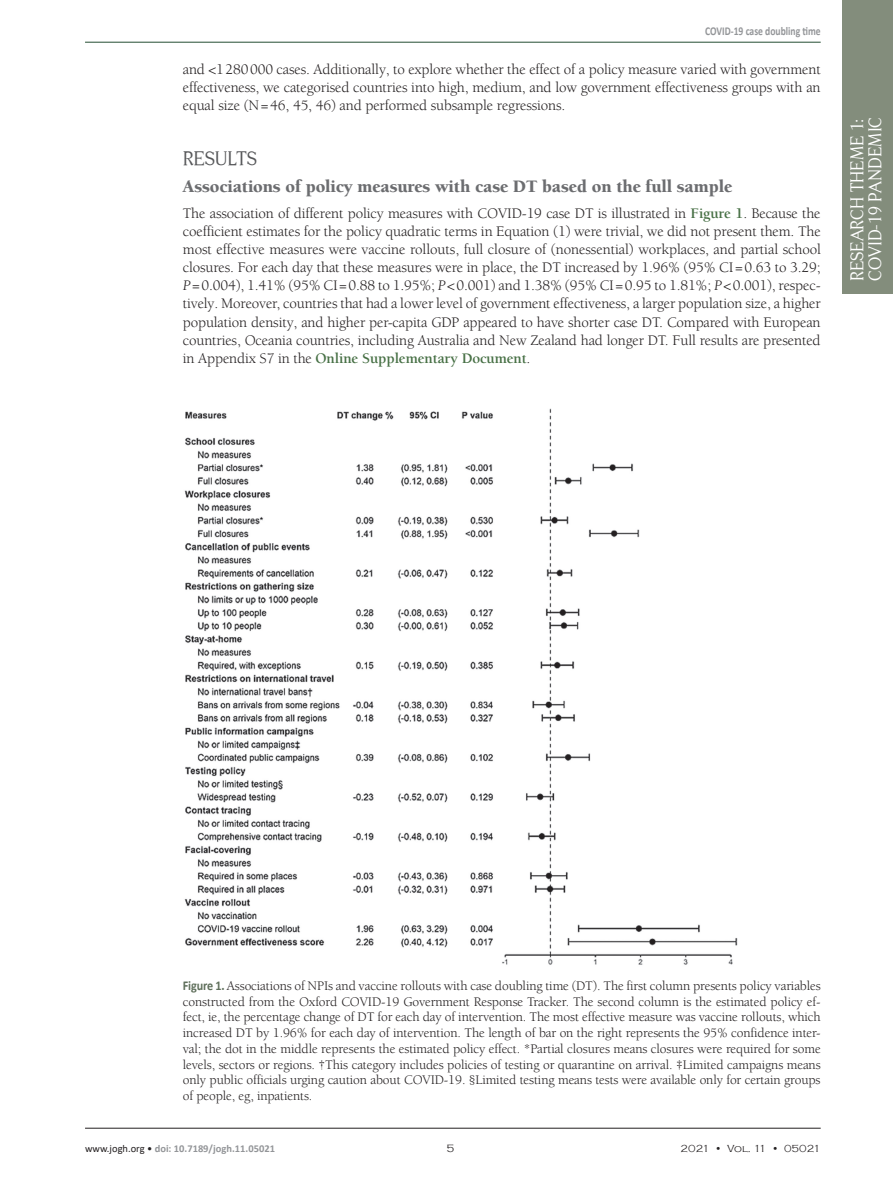
<style>
.page{position:relative;width:893px;height:1191px;background:#fff}
.page>*{position:absolute;margin:0;border:0;box-sizing:border-box;transform-origin:0 0}
.Podnaslovi_PAPERS{font:19.5px "Centabel";letter-spacing:-.01em;color:#57585a}
.Podnaslovi_PAPERS_2{font:900 18px "Berkeley Std";letter-spacing:-.01em;color:#6c6d70}
.t1{font:18px/14px "Centabel";color:#fff}
.Tekst_Osnovni{font:15px/18px "Berkeley Std";letter-spacing:-.01em;color:#231f20;text-align:justify}
.potpisi_slike{font:13.5px/15.8px "Berkeley Std";letter-spacing:-.01em;color:#231f20;text-align:justify}
.t2{font:700 12px "Calibri";color:#939598;scale:.8 1}
.t3{font:300 10.95px "Copperplate Gothic";color:#231f20}
.t4{font:700 10.5px "Calibri";color:#939598}
.t5{font:300 10.5px "Copperplate Gothic";color:#231f20}
.s1{font-weight:700;color:#477045}
.s2{font-style:italic}
.s3{font-family:"Calibri";font-weight:700;color:#5f6f5b}
.s4{font-weight:400;color:#231f20}
</style>
<div class="page">
<hr style="left:85px;top:1128px;width:736px;height:1px;background:#231f20">
<hr style="left:85px;top:42px;width:736px;height:1px;background:#244d32">
<div style="left:842px;top:0;width:51px;height:293px;background:#838d7c"></div>
<img style="left:184px;top:408px;width:553px;height:557px">
<p class="t2" style="left:705px;top:22px;width:146px">COVID-19 case doubling time</p>
<p class="Tekst_Osnovni" style="left:183px;top:61px;width:639px">and &lt;1280000 cases. Additionally, to explore whether the effect of a policy measure varied with government effectiveness, we categorised countries into high, medium, and low government effectiveness groups with an equal size (N=46, 45, 46) and performed subsample regressions.</p>
<p class="Podnaslovi_PAPERS" style="left:183px;top:147px;width:76px">RESULTS</p>
<p class="Podnaslovi_PAPERS_2" style="left:183px;top:177px;width:551px">Associations of policy measures with case DT based on the full sample</p>
<p class="Tekst_Osnovni" style="left:183px;top:205px;width:640px">The association of different policy measures with COVID-19 case DT is illustrated in <span class="s1">Figure 1</span>. Because the coefficient estimates for the policy quadratic terms in Equation (1) were trivial, we did not present them. The most effective measures were vaccine rollouts, full closure of (nonessential) workplaces, and partial school closures. For each day that these measures were in place, the DT increased by 1.96% (95% CI=0.63 to 3.29; <span class="s2">P</span>=0.004), 1.41% (95% CI=0.88 to 1.95%; <span class="s2">P</span>&lt;0.001) and 1.38% (95% CI=0.95 to 1.81%; <span class="s2">P</span>&lt;0.001), respec&shy;tively. Moreover, countries that had a lower level of government effectiveness, a larger population size, a higher population density, and higher per-capita GDP appeared to have shorter case DT. Compared with European countries, Oceania countries, including Australia and New Zealand had longer DT. Full results are presented in Appendix S7 in the <span class="s1">Online Supplementary Document</span>.</p>
<p class="t1" style="left:868px;top:281px;width:166px;rotate:-90deg">COVID-19 PANDEMIC</p>
<p class="t1" style="left:850px;top:281px;width:164px;rotate:-90deg">RESEARCH THEME 1:<br>VIEWPOINTS</p>
<p class="potpisi_slike" style="left:183px;top:978px;width:639px"><span class="s3">Figure 1.</span> Associations of NPIs and vaccine rollouts with case doubling time (DT). The first column presents policy variables constructed from the Oxford COVID-19 Government Response Tracker. The second column is the estimated policy ef&shy;fect, ie, the percentage change of DT for each day of intervention. The most effective measure was vaccine rollouts, which increased DT by 1.96% for each day of intervention. The length of bar on the right represents the 95% confidence inter&shy;val; the dot in the middle represents the estimated policy effect. *Partial closures means closures were required for some levels, sectors or regions. †This category includes policies of testing or quarantine on arrival. ‡Limited campaigns means only public officials urging caution about COVID-19. §Limited testing means tests were available only for certain groups of people, eg, inpatients.</p>
<p class="t4" style="left:85px;top:1141px;width:191px"><span class="s4">www.jogh.org •</span> doi: 10.7189/jogh.11.05021</p>
<p class="t3" style="left:447px;top:1142px;width:9px">5</p>
<p class="t5" style="left:681px;top:1142px;width:142px">2021 • Vol. 11 • 05021</p>
</div>
